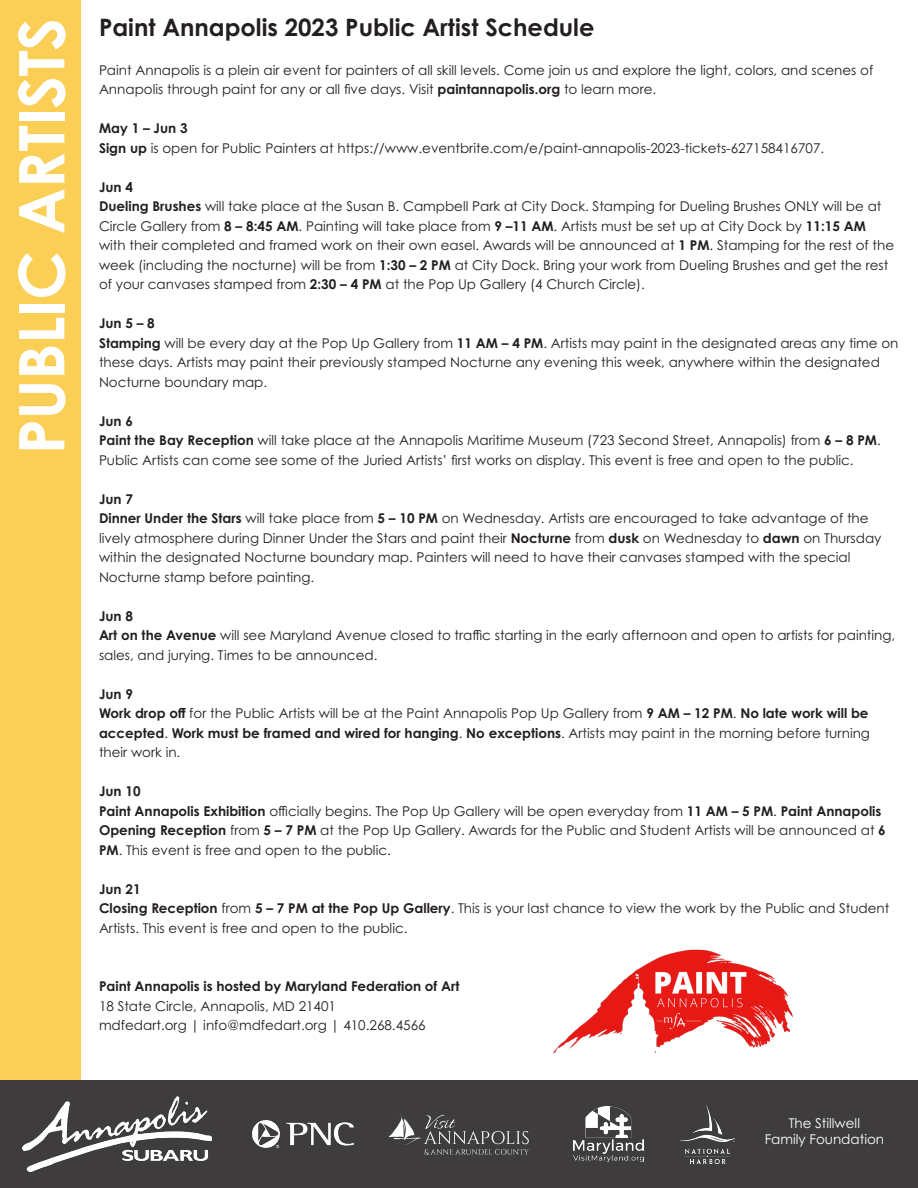
<style>
.page{position:relative;width:918px;height:1188px;background:#fff}
.page>*{position:absolute;margin:0;border:0;box-sizing:border-box;transform-origin:0 0}
.t1{font:700 63px "Century Gothic Pro";letter-spacing:-.01em;color:#fff}
.t2{font:700 24px "Century Gothic Pro";color:#231f20}
.t3{font:13.5px/19.5px "Century Gothic Pro";color:#231f20}
.t4{font:700 13.5px "Century Gothic Pro";color:#231f20}
.t5{font:13.5px "Century Gothic Pro";color:#fff}
.s1{font-weight:700}
</style>
<div class="page">
<div style="left:0;top:0;width:81px;height:1188px;background:#fbce56"></div>
<div style="left:0;top:1080px;width:918px;height:108px;background:#3f3c3e"></div>
<img style="left:22px;top:1096px;width:190px;height:76px">
<svg style="left:389px;top:1113px;width:140px;height:42px"></svg>
<img style="left:252px;top:1120px;width:102px;height:29px">
<img style="left:680px;top:1105px;width:54px;height:58px">
<img style="left:574px;top:1106px;width:69px;height:56px">
<img style="left:553px;top:949px;width:240px;height:105px">
<p class="t1" style="left:2px;top:454px;width:438px;rotate:-90deg">PUBLIC ARTISTS</p>
<p class="t2" style="left:99px;top:12px;width:497px">Paint Annapolis 2023 Public Artist Schedule</p>
<p class="t3" style="left:99px;top:60px;width:776px">Paint Annapolis is a plein air event for painters of all skill levels. Come join us and explore the light, colors, and scenes of<br>Annapolis through paint for any or all five days. Visit <span class="s1">paintannapolis.org</span> to learn more.</p>
<p class="t4" style="left:99px;top:120px;width:90px">May 1 – Jun 3</p>
<p class="t3" style="left:99px;top:138px;width:727px"><span class="s1">Sign up</span> is open for Public Painters at https://www.eventbrite.com/e/paint-annapolis-2023-tickets-627158416707.</p>
<p class="t4" style="left:99px;top:178px;width:36px">Jun 4</p>
<p class="t3" style="left:99px;top:196px;width:797px"><span class="s1">Dueling Brushes</span> will take place at the Susan B. Campbell Park at City Dock. Stamping for Dueling Brushes ONLY will be at Circle Gallery from <span class="s1">8 – 8:45 AM</span>. Painting will take place from <span class="s1">9 –11 AM</span>. Artists must be set up at City Dock by <span class="s1">11:15 AM </span>with their completed and framed work on their own easel. Awards will be announced at <span class="s1">1 PM</span>. Stamping for the rest of the week (including the nocturne) will be from <span class="s1">1:30 – 2 PM</span> at City Dock. Bring your work from Dueling Brushes and get the rest of your canvases stamped from <span class="s1">2:30 – 4 PM</span> at the Pop Up Gallery (4 Church Circle).</p>
<p class="t4" style="left:99px;top:315px;width:57px">Jun 5 – 8</p>
<p class="t3" style="left:99px;top:333px;width:801px"><span class="s1">Stamping</span> will be every day at the Pop Up Gallery from <span class="s1">11 AM – 4 PM</span>. Artists may paint in the designated areas any time on these days. Artists may paint their previously stamped Nocturne any evening this week, anywhere within the designated<br>Nocturne boundary map.</p>
<p class="t4" style="left:99px;top:412px;width:36px">Jun 6</p>
<p class="t3" style="left:99px;top:430px;width:783px"><span class="s1">Paint the Bay Reception</span> will take place at the Annapolis Maritime Museum (723 Second Street, Annapolis) from <span class="s1">6 – 8 PM</span>.<br>Public Artists can come see some of the Juried Artists’ first works on display. This event is free and open to the public.</p>
<p class="t4" style="left:99px;top:490px;width:36px">Jun 7</p>
<p class="t3" style="left:99px;top:508px;width:784px"><span class="s1">Dinner Under the Stars</span> will take place from <span class="s1">5 – 10 PM</span> on Wednesday. Artists are encouraged to take advantage of the lively atmosphere during Dinner Under the Stars and paint their <span class="s1">Nocturne</span> from <span class="s1">dusk</span> on Wednesday to <span class="s1">dawn</span> on Thursday within the designated Nocturne boundary map. Painters will need to have their canvases stamped with the special Nocturne stamp before painting.</p>
<p class="t4" style="left:99px;top:607px;width:36px">Jun 8</p>
<p class="t3" style="left:99px;top:625px;width:798px"><span class="s1">Art on the Avenue</span> will see Maryland Avenue closed to traffic starting in the early afternoon and open to artists for painting, sales, and jurying. Times to be announced.</p>
<p class="t4" style="left:99px;top:685px;width:36px">Jun 9</p>
<p class="t3" style="left:99px;top:703px;width:773px;text-align:justify"><span class="s1">Work drop off</span> for the Public Artists will be at the Paint Annapolis Pop Up Gallery from <span class="s1">9 AM – 12 PM</span>. <span class="s1">No late work will be accepted</span>. <span class="s1">Work must be framed and wired for hanging</span>. <span class="s1">No exceptions</span>. Artists may paint in the morning before turning their work in.</p>
<p class="t4" style="left:99px;top:783px;width:43px">Jun 10</p>
<p class="t3" style="left:99px;top:801px;width:788px"><span class="s1">Paint Annapolis Exhibition</span> officially begins. The Pop Up Gallery will be open everyday from <span class="s1">11 AM – 5 PM</span>. <span class="s1">Paint Annapolis<br>Opening Reception</span> from <span class="s1">5 – 7 PM</span> at the Pop Up Gallery. Awards for the Public and Student Artists will be announced at <span class="s1">6<br>PM</span>. This event is free and open to the public.</p>
<p class="t4" style="left:99px;top:880px;width:43px">Jun 21</p>
<p class="t3" style="left:99px;top:898px;width:792px"><span class="s1">Closing Reception</span> from <span class="s1">5 – 7 PM at the Pop Up Gallery</span>. This is your last chance to view the work by the Public and Student<br>Artists. This event is free and open to the public.</p>
<p class="t4" style="left:99px;top:978px;width:362px">Paint Annapolis is hosted by Maryland Federation of Art</p>
<p class="t3" style="left:99px;top:996px;width:239px">18 State Circle, Annapolis, MD 21401</p>
<p class="t3" style="left:99px;top:1015px;width:328px">mdfedart.org | info@mdfedart.org | 410.268.4566</p>
<p class="t5" style="left:789px;top:1115px;width:73px">The Stillwell</p>
<p class="t5" style="left:765px;top:1131px;width:121px">Family Foundation</p>
</div>
